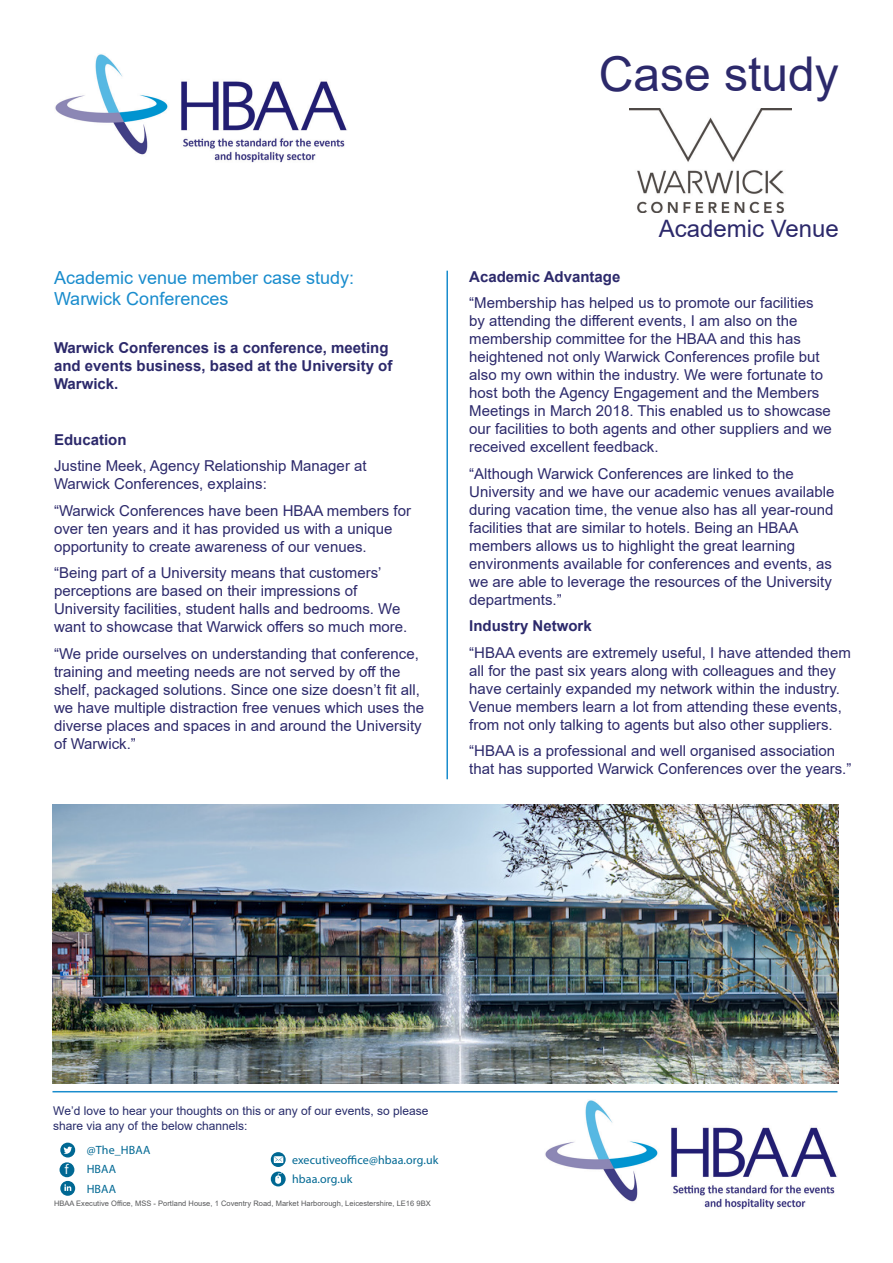
<style>
.page{position:relative;width:893px;height:1263px;background:#fff}
.page>*{position:absolute;margin:0;border:0;box-sizing:border-box;transform-origin:0 0}
.t1{font:48px "Arial";color:#2c296b}
.t2{font:24px "Arial";color:#2c296b}
.t3{font:18px/21.6px "Arial";color:#198ccd}
.t4{font:15px/18px "Arial";color:#2c296b}
.t5{font:700 15px/18px "Arial";color:#2c296b}
.t6{font:13.5px "Microsoft Phags Pa";color:#fff}
.t7{font:12px/15px "Arial";color:#272b6a}
.t8{font:12px "Myriad Pro";letter-spacing:.01em;color:#006893}
.t9{font:7.5px "Arial";letter-spacing:.005em;color:#57585a}
</style>
<div class="page">
<hr style="left:446px;top:271px;width:2px;height:508px;background:#198ccd">
<hr style="left:52px;top:1091px;width:785px;height:1px;background:#198ccd">
<div style="left:60px;top:1162px;width:14px;height:15px;background:#006893;border-radius:50%"></div>
<svg style="left:60px;top:1181px;width:15px;height:15px"></svg>
<svg style="left:63px;top:1183px;width:10px;height:10px"></svg>
<svg style="left:64px;top:1184px;width:7px;height:7px"></svg>
<svg style="left:60px;top:1142px;width:15px;height:15px"></svg>
<svg style="left:62px;top:1145px;width:11px;height:10px"></svg>
<svg style="left:271px;top:1152px;width:15px;height:34px"></svg>
<img style="left:545px;top:1100px;width:292px;height:109px">
<img style="left:55px;top:54px;width:292px;height:109px">
<img style="left:630px;top:109px;width:161px;height:103px">
<img style="left:52px;top:805px;width:787px;height:278px">
<p class="t1" style="left:599px;top:41px;width:242px">Case study</p>
<p class="t3" style="left:54px;top:267px;width:302px">Academic venue member case study:<br>Warwick Conferences</p>
<p class="t5" style="left:54px;top:339px;width:340px">Warwick Conferences is a conference, meeting and events business, based at the University of<br>Warwick.</p>
<p class="t5" style="left:54px;top:430px;width:74px">Education</p>
<p class="t4" style="left:54px;top:457px;width:314px">Justine Meek, Agency Relationship Manager at<br>Warwick Conferences, explains:</p>
<p class="t4" style="left:54px;top:501px;width:359px">“Warwick Conferences have been HBAA members for over ten years and it has provided us with a unique opportunity to create awareness of our venues.</p>
<p class="t4" style="left:54px;top:564px;width:355px">“Being part of a University means that customers’ perceptions are based on their impressions of University facilities, student halls and bedrooms. We want to showcase that Warwick offers so much more.</p>
<p class="t4" style="left:54px;top:644px;width:372px">“We pride ourselves on understanding that conference, training and meeting needs are not served by off the shelf, packaged solutions. Since one size doesn’t fit all, we have multiple distraction free venues which uses the diverse places and spaces in and around the University of Warwick.”</p>
<p class="t2" style="left:659px;top:212px;width:182px">Academic Venue</p>
<p class="t5" style="left:469px;top:267px;width:153px">Academic Advantage</p>
<p class="t4" style="left:469px;top:294px;width:364px">“Membership has helped us to promote our facilities by attending the different events, I am also on the membership committee for the HBAA and this has heightened not only Warwick Conferences profile but also my own within the industry. We were fortunate to host both the Agency Engagement and the Members Meetings in March 2018. This enabled us to showcase our facilities to both agents and other suppliers and we received excellent feedback.</p>
<p class="t4" style="left:469px;top:464px;width:367px">“Although Warwick Conferences are linked to the University and we have our academic venues available during vacation time, the venue also has all year-round facilities that are similar to hotels. Being an HBAA members allows us to highlight the great learning environments available for conferences and events, as we are able to leverage the resources of the University departments.”</p>
<p class="t5" style="left:469px;top:617px;width:124px">Industry Network</p>
<p class="t4" style="left:469px;top:643px;width:383px">“HBAA events are extremely useful, I have attended them all for the past six years along with colleagues and they have certainly expanded my network within the industry.<br>Venue members learn a lot from attending these events, from not only talking to agents but also other suppliers.</p>
<p class="t4" style="left:469px;top:742px;width:384px">“HBAA is a professional and well organised association that has supported Warwick Conferences over the years.”</p>
<p class="t7" style="left:53px;top:1103px;width:377px">We’d love to hear your thoughts on this or any of our events, so please share via any of the below channels:</p>
<p class="t6" style="left:64px;top:1160px;width:6px">f</p>
<p class="t8" style="left:87px;top:1142px;width:65px">@The_HBAA</p>
<p class="t8" style="left:87px;top:1161px;width:31px">HBAA</p>
<p class="t8" style="left:87px;top:1181px;width:31px">HBAA</p>
<p class="t8" style="left:292px;top:1152px;width:148px">executiveoffice@hbaa.org.uk</p>
<p class="t8" style="left:292px;top:1172px;width:62px">hbaa.org.uk</p>
<p class="t9" style="left:54px;top:1198px;width:378px">HBAA Executive Office, MSS - Portland House, 1 Coventry Road, Market Harborough, Leicestershire, LE16 9BX</p>
</div>
